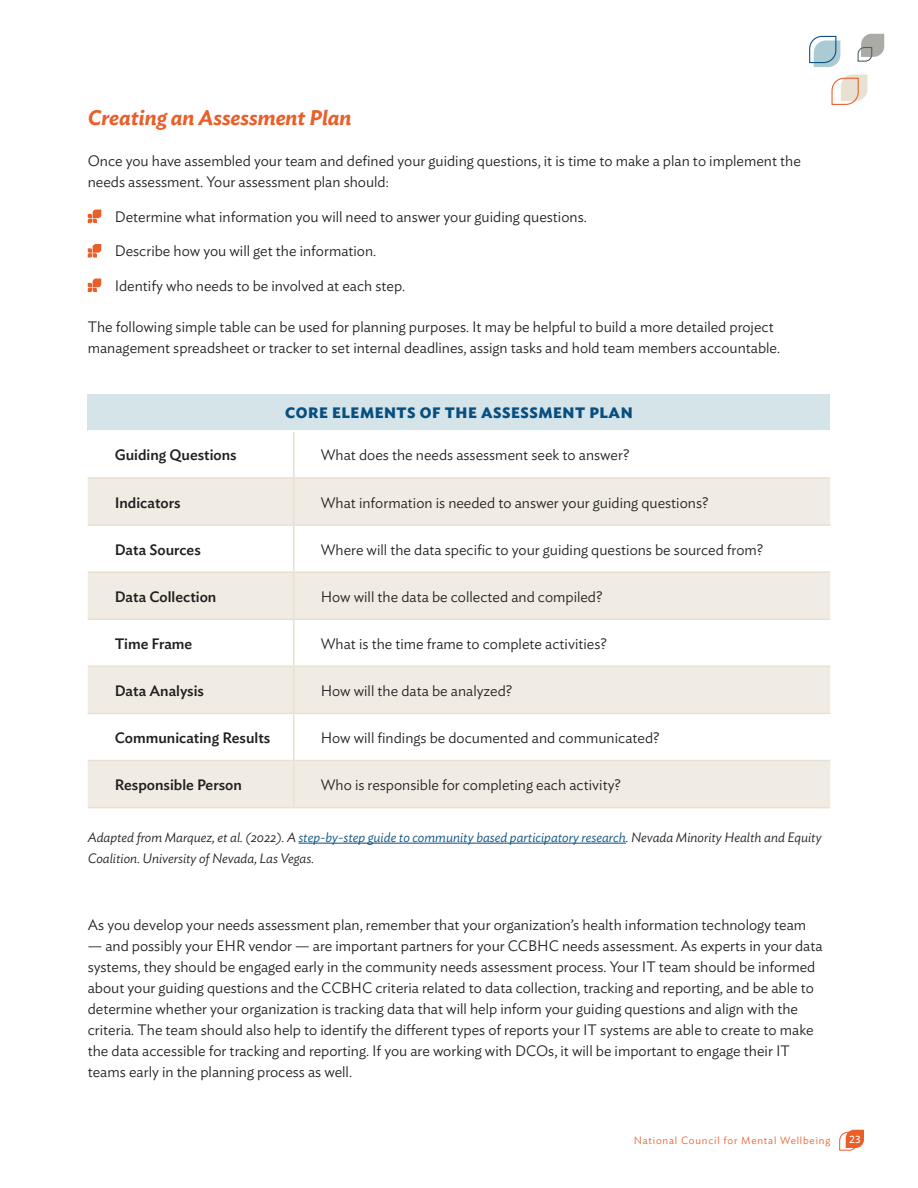
<style>
.page{position:relative;width:918px;height:1188px;background:#fff}
.page>*{position:absolute;margin:0;border:0;box-sizing:border-box;transform-origin:0 0}
.t1{font:italic 600 21px "Ideal Sans";color:#ea5e29}
.Body_Paragraph{font:300 15px/21px "Ideal Sans";color:#231f20}
.bullet_list{font:300 15px "Ideal Sans";color:#231f20}
.Body_Paragraph-2{font:500 15px "Ideal Sans";color:#231f20}
.body_10_5{font:700 15px "Ideal Sans";letter-spacing:.035em;color:#064f80}
.Body_Paragraph-3{font:italic 300 13.5px/21px "Ideal Sans";color:#231f20}
.t2{font:300 10.5px "Ideal Sans";letter-spacing:.075em;color:#ea5e29}
.t3{font:10.5px "Ideal Sans";color:#fff}
.s1{color:#064f80}
</style>
<div class="page">
<svg style="left:809px;top:35px;width:31px;height:32px"></svg>
<svg style="left:831px;top:75px;width:36px;height:30px"></svg>
<svg style="left:857px;top:34px;width:27px;height:28px"></svg>
<svg style="left:839px;top:1130px;width:25px;height:21px"></svg>
<svg style="left:88px;top:210px;width:13px;height:13px"></svg>
<svg style="left:88px;top:244px;width:13px;height:14px"></svg>
<svg style="left:88px;top:279px;width:13px;height:13px"></svg>
<div style="left:88px;top:394px;width:742px;height:37px;background:#d5e4e9"></div>
<svg style="left:88px;top:479px;width:742px;height:328px;fill:#f1ece3"></svg>
<hr style="left:88px;top:477px;width:206px;height:2px;background:#e8e0d1">
<hr style="left:88px;top:524px;width:206px;height:2px;background:#e8e0d1">
<hr style="left:88px;top:571px;width:206px;height:2px;background:#e8e0d1">
<hr style="left:88px;top:619px;width:206px;height:1px;background:#e8e0d1">
<hr style="left:88px;top:666px;width:206px;height:1px;background:#e8e0d1">
<hr style="left:88px;top:713px;width:206px;height:1px;background:#e8e0d1">
<hr style="left:88px;top:760px;width:206px;height:1px;background:#e8e0d1">
<hr style="left:88px;top:807px;width:206px;height:1px;background:#e8e0d1">
<hr style="left:293px;top:432px;width:2px;height:45px;background:#e8e0d1">
<hr style="left:293px;top:526px;width:2px;height:45px;background:#e8e0d1">
<hr style="left:293px;top:620px;width:2px;height:46px;background:#e8e0d1">
<hr style="left:293px;top:714px;width:2px;height:46px;background:#e8e0d1">
<hr style="left:293px;top:479px;width:2px;height:45px;background:#e8e0d1">
<hr style="left:294px;top:477px;width:536px;height:2px;background:#e8e0d1">
<hr style="left:294px;top:524px;width:536px;height:2px;background:#e8e0d1">
<hr style="left:293px;top:573px;width:2px;height:46px;background:#e8e0d1">
<hr style="left:294px;top:571px;width:536px;height:2px;background:#e8e0d1">
<hr style="left:294px;top:619px;width:536px;height:1px;background:#e8e0d1">
<hr style="left:293px;top:667px;width:2px;height:46px;background:#e8e0d1">
<hr style="left:294px;top:666px;width:536px;height:1px;background:#e8e0d1">
<hr style="left:294px;top:713px;width:536px;height:1px;background:#e8e0d1">
<hr style="left:293px;top:761px;width:2px;height:46px;background:#e8e0d1">
<hr style="left:294px;top:760px;width:536px;height:1px;background:#e8e0d1">
<hr style="left:294px;top:807px;width:536px;height:1px;background:#e8e0d1">
<hr style="left:88px;top:430px;width:206px;height:2px;background:#fff">
<hr style="left:294px;top:430px;width:536px;height:2px;background:#fff">
<hr style="left:298px;top:843px;width:328px;height:1px;background:#064f80">
<h3 class="t1" style="left:88px;top:101px;width:265px">Creating an Assessment Plan</h3>
<p class="Body_Paragraph" style="left:88px;top:149px;width:715px">Once you have assembled your team and defined your guiding questions, it is time to make a plan to implement the needs assessment. Your assessment plan should:</p>
<p class="bullet_list" style="left:115px;top:205px;width:474px">Determine what information you will need to answer your guiding questions.</p>
<p class="bullet_list" style="left:115px;top:239px;width:263px">Describe how you will get the information.</p>
<p class="bullet_list" style="left:115px;top:274px;width:292px">Identify who needs to be involved at each step.</p>
<p class="Body_Paragraph" style="left:88px;top:315px;width:694px">The following simple table can be used for planning purposes. It may be helpful to build a more detailed project management spreadsheet or tracker to set internal deadlines, assign tasks and hold team members accountable.</p>
<p class="body_10_5" style="left:285px;top:401px;width:349px">CORE ELEMENTS OF THE ASSESSMENT PLAN</p>
<p class="Body_Paragraph-2" style="left:115px;top:444px;width:123px">Guiding Questions</p>
<p class="Body_Paragraph" style="left:321px;top:443px;width:310px">What does the needs assessment seek to answer?</p>
<p class="Body_Paragraph-2" style="left:115px;top:491px;width:67px">Indicators</p>
<p class="Body_Paragraph" style="left:321px;top:491px;width:389px">What information is needed to answer your guiding questions?</p>
<p class="Body_Paragraph-2" style="left:115px;top:538px;width:88px">Data Sources</p>
<p class="Body_Paragraph" style="left:321px;top:538px;width:444px">Where will the data specific to your guiding questions be sourced from?</p>
<p class="Body_Paragraph-2" style="left:115px;top:585px;width:103px">Data Collection</p>
<p class="Body_Paragraph" style="left:321px;top:585px;width:283px">How will the data be collected and compiled?</p>
<p class="Body_Paragraph-2" style="left:115px;top:632px;width:79px">Time Frame</p>
<p class="Body_Paragraph" style="left:321px;top:632px;width:288px">What is the time frame to complete activities?</p>
<p class="Body_Paragraph-2" style="left:115px;top:679px;width:91px">Data Analysis</p>
<p class="Body_Paragraph" style="left:321px;top:679px;width:193px">How will the data be analyzed?</p>
<p class="Body_Paragraph-2" style="left:115px;top:726px;width:157px">Communicating Results</p>
<p class="Body_Paragraph" style="left:321px;top:726px;width:340px">How will findings be documented and communicated?</p>
<p class="Body_Paragraph-2" style="left:115px;top:773px;width:129px">Responsible Person</p>
<p class="Body_Paragraph" style="left:321px;top:773px;width:302px">Who is responsible for completing each activity?</p>
<p class="Body_Paragraph-3" style="left:88px;top:825px;width:736px">Adapted from Marquez, et al. (2022). A <span class="s1">step-by-step guide to community based participatory research</span>. Nevada Minority Health and Equity<br>Coalition. University of Nevada, Las Vegas.</p>
<p class="Body_Paragraph" style="left:88px;top:913px;width:720px">As you develop your needs assessment plan, remember that your organization’s health information technology team</p>
<p class="Body_Paragraph" style="left:88px;top:934px;width:736px">— and possibly your EHR vendor — are important partners for your CCBHC needs assessment. As experts in your data systems, they should be engaged early in the community needs assessment process. Your IT team should be informed about your guiding questions and the CCBHC criteria related to data collection, tracking and reporting, and be able to determine whether your organization is tracking data that will help inform your guiding questions and align with the criteria. The team should also help to identify the different types of reports your IT systems are able to create to make the data accessible for tracking and reporting. If you are working with DCOs, it will be important to engage their IT teams early in the planning process as well.</p>
<p class="t2" style="left:634px;top:1133px;width:198px">National Council for Mental Wellbeing</p>
<p class="t3" style="left:849px;top:1131px;width:13px">23</p>
</div>
